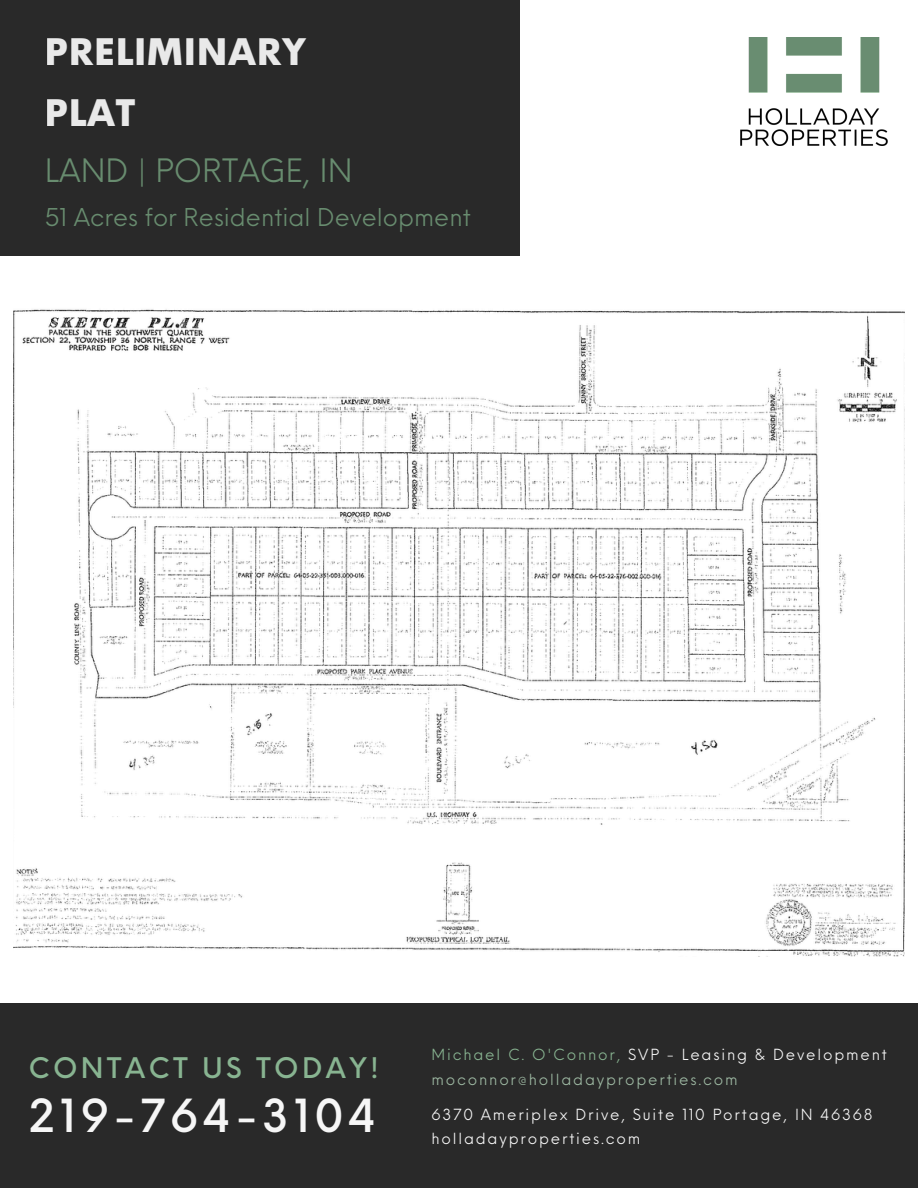
<style>
.page{position:relative;width:918px;height:1188px;background:#fff}
.page>*{position:absolute;margin:0;border:0;box-sizing:border-box;transform-origin:0 0}
.t1{font:500 44.55px "Neue Einstellung";letter-spacing:.12em;color:#f6f6f6}
.t2{font:800 37.35px/60.8px "Cerebri Sans";color:#fff}
.t3{font:31.5px "Neue Einstellung";color:#688c6f}
.t4{font:500 27.75px "Neue Einstellung";letter-spacing:.12em;color:#88b491}
.t5{font:24px "Neue Einstellung";color:#688c6f}
.t6{font:15px "Neue Einstellung";letter-spacing:.12em;color:#f6f6f6}
.t7{font:15px "Neue Einstellung";letter-spacing:.12em;color:#9db8a2}
.s1{color:#88b491}
</style>
<div class="page">
<div style="left:0;top:0;width:520px;height:256px;background:#292929"></div>
<div style="left:0;top:1003px;width:918px;height:185px;background:#292929"></div>
<img style="left:740px;top:38px;width:148px;height:108px">
<img style="left:14px;top:309px;width:891px;height:648px">
<h2 class="t2" style="left:45px;top:22px;width:263px">PRELIMINARY<br>PLAT</h2>
<h5 class="t3" style="left:45px;top:142px;width:309px">LAND | PORTAGE, IN</h5>
<p class="t5" style="left:45px;top:196px;width:427px">51 Acres for Residential Development</p>
<p class="t4" style="left:28px;top:1043px;width:352px">CONTACT US TODAY!</p>
<h4 class="t1" style="left:28px;top:1076px;width:349px">219-764-3104</h4>
<h1 class="t6" style="left:432px;top:1041px;width:457px"><span class="s1">Michael C. O'Connor,</span> SVP - Leasing &amp; Development</h1>
<p class="t7" style="left:432px;top:1066px;width:308px">moconnor@holladayproperties.com</p>
<p class="t6" style="left:432px;top:1101px;width:443px">6370 Ameriplex Drive, Suite 110 Portage, IN 46368</p>
<p class="t6" style="left:432px;top:1125px;width:210px">holladayproperties.com</p>
</div>
